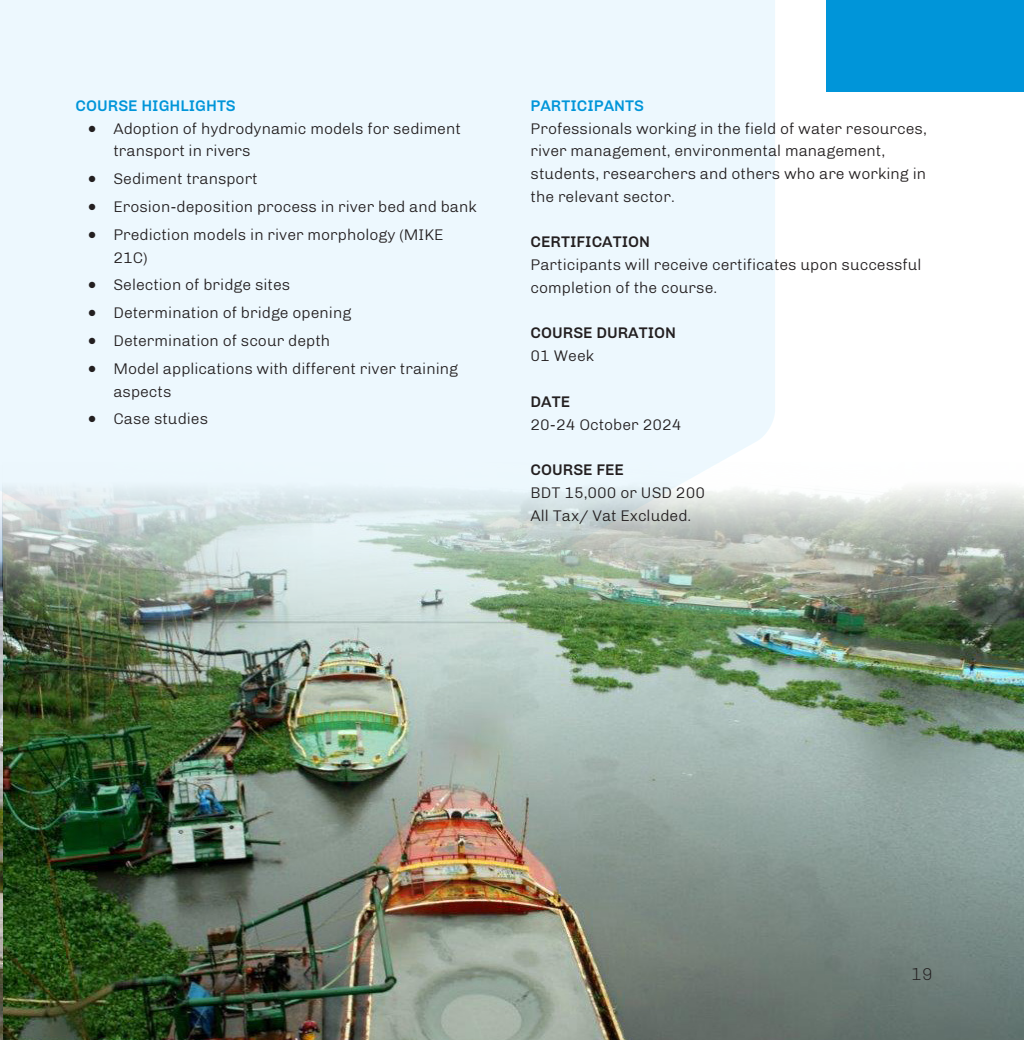
<style>
.page{position:relative;width:1024px;height:1040px;background:#fff}
.page>*{position:absolute;margin:0;border:0;box-sizing:border-box;transform-origin:0 0}
.t1{font:100 17.5px "Chivo";color:#231f20}
.Normal__Web{font:300 15.75px/22.8px "Chivo";color:#231f20}
.Normal__Web-2{font:500 15.75px "Chivo";color:#231f20}
.Normal__Web-3{font:500 15.75px "Chivo";color:#0095d9}
</style>
<div class="page">
<div style="left:0;top:0;width:775px;height:465px;background:#edf8fe"></div>
<img style="left:3px;top:462px;width:1021px;height:578px">
<img style="left:0;top:465px;width:3px;height:575px">
<div style="left:827px;top:0;width:197px;height:91px;background:#0095d9"></div>
<p class="Normal__Web-3" style="left:76px;top:93px;width:162px">COURSE HIGHLIGHTS</p>
<p class="Normal__Web" style="left:113px;top:116px;width:349px;text-indent:-25px">• Adoption of hydrodynamic models for sediment transport in rivers</p>
<p class="Normal__Web" style="left:88px;top:166px;width:171px">• Sediment transport</p>
<p class="Normal__Web" style="left:88px;top:194px;width:390px">• Erosion-deposition process in river bed and bank</p>
<p class="Normal__Web" style="left:113px;top:222px;width:332px;text-indent:-25px">• Prediction models in river morphology (MIKE<br>21C)</p>
<p class="Normal__Web" style="left:88px;top:272px;width:203px">• Selection of bridge sites</p>
<p class="Normal__Web" style="left:88px;top:300px;width:265px">• Determination of bridge opening</p>
<p class="Normal__Web" style="left:88px;top:328px;width:243px">• Determination of scour depth</p>
<p class="Normal__Web" style="left:113px;top:356px;width:346px;text-indent:-25px">• Model applications with different river training aspects</p>
<p class="Normal__Web" style="left:88px;top:406px;width:121px">• Case studies</p>
<p class="Normal__Web-3" style="left:530px;top:93px;width:115px">PARTICIPANTS</p>
<p class="Normal__Web" style="left:530px;top:116px;width:398px">Professionals working in the field of water resources, river management, environmental management, students, researchers and others who are working in the relevant sector.</p>
<p class="Normal__Web-2" style="left:530px;top:230px;width:121px">CERTIFICATION</p>
<p class="Normal__Web" style="left:530px;top:252px;width:392px">Participants will receive certificates upon successful completion of the course.</p>
<p class="Normal__Web-2" style="left:530px;top:321px;width:147px">COURSE DURATION</p>
<p class="Normal__Web" style="left:530px;top:343px;width:65px">01 Week</p>
<p class="Normal__Web-2" style="left:530px;top:389px;width:41px">DATE</p>
<p class="Normal__Web" style="left:530px;top:411px;width:152px">20-24 October 2024</p>
<p class="Normal__Web-2" style="left:530px;top:457px;width:95px">COURSE FEE</p>
<p class="Normal__Web" style="left:530px;top:480px;width:176px">BDT 15,000 or USD 200</p>
<p class="Normal__Web" style="left:530px;top:502px;width:162px">All Tax/ Vat Excluded.</p>
<p class="t1" style="left:911px;top:961px;width:23px">19</p>
</div>
